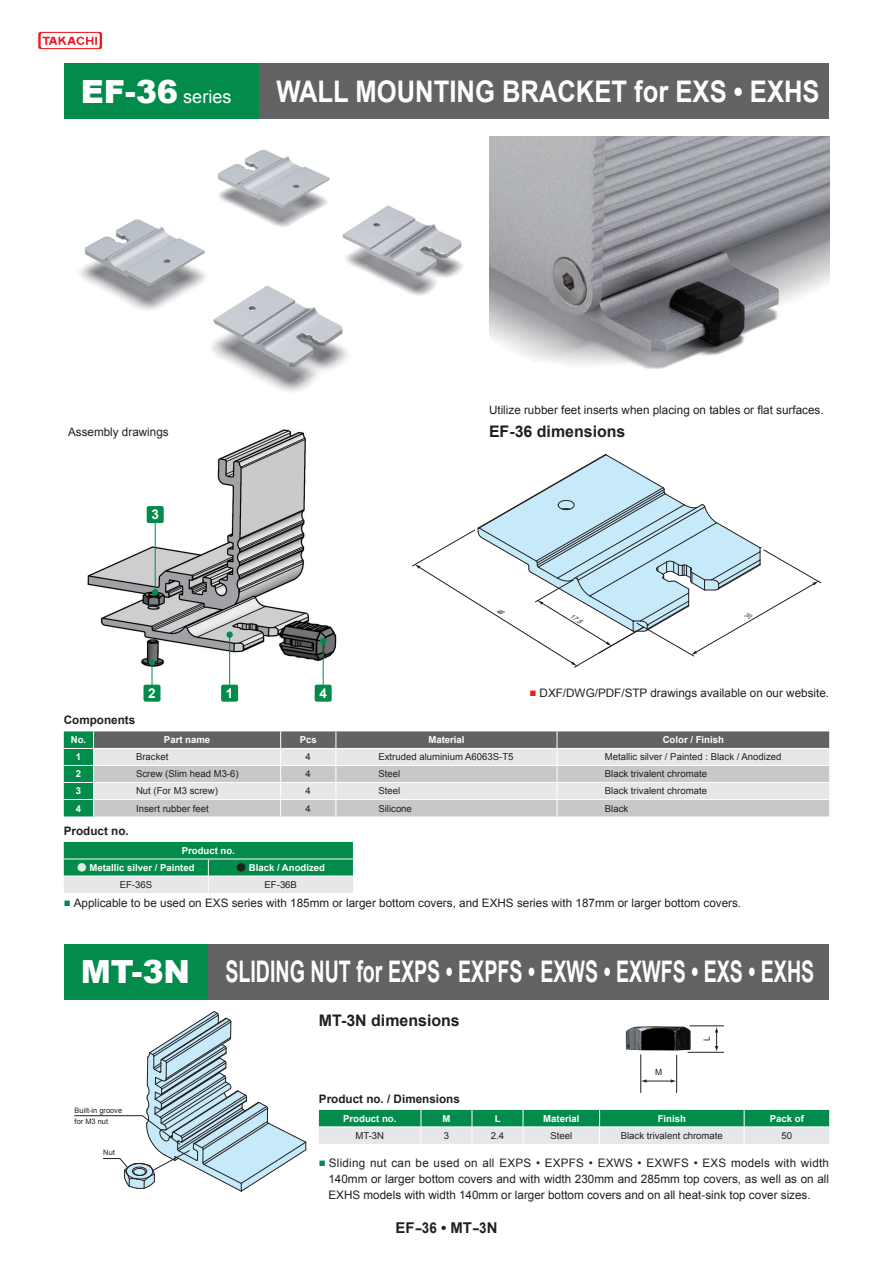
<style>
.page{position:relative;width:893px;height:1263px;background:#fff}
.page>*{position:absolute;margin:0;border:0;box-sizing:border-box;transform-origin:0 0}
.t1{font:700 29.7px "Arial";color:#fff;scale:.66 1}
.t2{font:700 29.7px "Arial";color:#fff;scale:.86 1}
.t3{font:18px "Arial";color:#fff}
.t4{font:700 15.9px "Arial";color:#231f20}
.t5{font:700 14.85px "Arial";color:#231f20}
.t6{font:700 13.5px "Arial";color:#fff}
.t7{font:11.7px/15.9px "Arial";color:#231f20;text-align:justify}
.t8{font:700 11.7px "Arial";color:#231f20}
.t9{font:9.6px "Arial";color:#231f20}
.t10{font:700 9.6px "Arial";color:#fff}
.t11{font:8.55px "Arial";color:#231f20}
.t12{font:7.5px/11.7px "Arial";color:#231f20}
.t13{font:italic 6.6px "Arial";color:#231f20;scale:.94 1}
.s1{font-weight:900;font-size:31.95px}
.s2{color:#ee1d23}
.s3{font-family:"UD Shin Go Pr 6 N";color:#e6e7e9}
.s4{font-family:"UD Shin Go Pr 6 N";color:#231f20}
.s5{color:#028b4b}
</style>
<div class="page">
<svg style="left:38px;top:32px;width:64px;height:17px"></svg>
<svg style="left:641px;top:1079px;width:35px;height:4px"></svg>
<svg style="left:715px;top:1027px;width:3px;height:25px"></svg>
<hr style="left:689px;top:1025px;width:35px;height:1px;background:#231f20">
<hr style="left:687px;top:1052px;width:37px;height:1px;background:#231f20">
<hr style="left:640px;top:1054px;width:1px;height:39px;background:#231f20">
<hr style="left:676px;top:1055px;width:1px;height:38px;background:#231f20">
<img style="left:626px;top:1026px;width:65px;height:25px">
<svg style="left:319px;top:1110px;width:510px;height:34px;background:#7abc9e"></svg>
<svg style="left:74px;top:1011px;width:233px;height:181px"></svg>
<img style="left:87px;top:429px;width:250px;height:247px">
<hr style="left:152px;top:663px;width:1px;height:32px;background:#028b4b">
<svg style="left:149px;top:659px;width:6px;height:6px"></svg>
<div style="left:144px;top:685px;width:17px;height:17px;background:#028b4b;border-radius:2px"></div>
<hr style="left:155px;top:516px;width:1px;height:76px;background:#028b4b">
<svg style="left:152px;top:589px;width:6px;height:6px"></svg>
<div style="left:147px;top:506px;width:17px;height:17px;background:#028b4b;border-radius:2px"></div>
<hr style="left:229px;top:635px;width:1px;height:60px;background:#028b4b">
<div style="left:226px;top:631px;width:7px;height:7px;background:#028b4b;border-radius:50%"></div>
<div style="left:221px;top:685px;width:17px;height:17px;background:#028b4b;border-radius:2px"></div>
<hr style="left:323px;top:641px;width:1px;height:54px;background:#028b4b">
<svg style="left:320px;top:638px;width:6px;height:6px"></svg>
<div style="left:315px;top:685px;width:17px;height:17px;background:#028b4b;border-radius:2px"></div>
<svg style="left:64px;top:731px;width:765px;height:85px;background:#bbc0c0"></svg>
<hr style="left:94px;top:748px;width:187px;height:1px;background:#fff">
<hr style="left:281px;top:748px;width:55px;height:1px;background:#fff">
<hr style="left:336px;top:748px;width:221px;height:1px;background:#fff">
<svg style="left:64px;top:842px;width:289px;height:51px;background:#55ad85"></svg>
<img style="left:79px;top:150px;width:384px;height:242px">
<img style="left:489px;top:136px;width:340px;height:233px">
<div style="left:64px;top:944px;width:144px;height:55px;background:#028b4b"></div>
<div style="left:208px;top:944px;width:621px;height:55px;background:#636366"></div>
<div style="left:64px;top:64px;width:195px;height:55px;background:#028b4b"></div>
<div style="left:259px;top:64px;width:570px;height:55px;background:#636366"></div>
<svg style="left:412px;top:454px;width:409px;height:214px"></svg>
<h2 class="t3" style="left:81px;top:85px;width:152px"><span class="s1">EF-36</span> series</h2>
<h1 class="t2" style="left:276px;top:72px;width:633px">WALL MOUNTING BRACKET for EXS • EXHS</h1>
<p class="t7" style="left:68px;top:424px;width:102px">Assembly drawings</p>
<p class="t6" style="left:151px;top:506px;width:9px">3</p>
<p class="t6" style="left:148px;top:684px;width:9px">2</p>
<p class="t6" style="left:226px;top:684px;width:9px">1</p>
<p class="t6" style="left:319px;top:684px;width:9px">4</p>
<p class="t7" style="left:489px;top:402px;width:336px">Utilize rubber feet inserts when placing on tables or flat surfaces.</p>
<h3 class="t4" style="left:489px;top:421px;width:138px">EF-36 dimensions</h3>
<p class="t13" style="left:573px;top:612px;width:14px;rotate:32deg">17.5</p>
<p class="t7" style="left:530px;top:685px;width:301px"><span class="s2">■</span> DXF/DWG/PDF/STP drawings available on our website.</p>
<p class="t8" style="left:64px;top:713px;width:73px">Components</p>
<p class="t10" style="left:71px;top:733px;width:17px">No.</p>
<p class="t10" style="left:164px;top:733px;width:48px">Part name</p>
<p class="t10" style="left:300px;top:733px;width:19px">Pcs</p>
<p class="t10" style="left:428px;top:733px;width:38px">Material</p>
<p class="t10" style="left:663px;top:733px;width:63px">Color / Finish</p>
<p class="t10" style="left:76px;top:751px;width:7px">1</p>
<p class="t9" style="left:136px;top:751px;width:34px">Bracket</p>
<p class="t9" style="left:306px;top:751px;width:7px">4</p>
<p class="t9" style="left:378px;top:751px;width:137px">Extruded aluminium A6063S-T5</p>
<p class="t9" style="left:605px;top:751px;width:178px">Metallic silver / Painted : Black / Anodized</p>
<p class="t10" style="left:76px;top:768px;width:7px">2</p>
<p class="t9" style="left:136px;top:768px;width:104px">Screw (Slim head M3-6)</p>
<p class="t9" style="left:306px;top:768px;width:7px">4</p>
<p class="t9" style="left:378px;top:768px;width:23px">Steel</p>
<p class="t9" style="left:605px;top:768px;width:104px">Black trivalent chromate</p>
<p class="t10" style="left:76px;top:785px;width:7px">3</p>
<p class="t9" style="left:136px;top:785px;width:83px">Nut (For M3 screw)</p>
<p class="t9" style="left:306px;top:785px;width:7px">4</p>
<p class="t9" style="left:378px;top:785px;width:23px">Steel</p>
<p class="t9" style="left:605px;top:785px;width:104px">Black trivalent chromate</p>
<p class="t10" style="left:76px;top:802px;width:7px">4</p>
<p class="t9" style="left:136px;top:802px;width:74px">Insert rubber feet</p>
<p class="t9" style="left:306px;top:802px;width:7px">4</p>
<p class="t9" style="left:378px;top:802px;width:35px">Silicone</p>
<p class="t9" style="left:605px;top:802px;width:25px">Black</p>
<p class="t8" style="left:64px;top:823px;width:66px">Product no.</p>
<p class="t10" style="left:182px;top:844px;width:55px">Product no.</p>
<p class="t10" style="left:77px;top:861px;width:119px"><span class="s3">●</span> Metallic silver / Painted</p>
<p class="t10" style="left:237px;top:861px;width:90px"><span class="s4">●</span> Black / Anodized</p>
<p class="t9" style="left:120px;top:878px;width:34px">EF-36S</p>
<p class="t9" style="left:265px;top:878px;width:34px">EF-36B</p>
<p class="t7" style="left:64px;top:895px;width:679px"><span class="s5">■</span> Applicable to be used on EXS series with 185mm or larger bottom covers, and EXHS series with 187mm or larger bottom covers.</p>
<h1 class="t1" style="left:81px;top:952px;width:1113px"><span class="s1">MT-3N</span> SLIDING NUT for EXPS • EXPFS • EXWS • EXWFS • EXS • EXHS</h1>
<h3 class="t4" style="left:319px;top:1010px;width:142px">MT-3N dimensions</h3>
<p class="t12" style="left:75px;top:1104px;width:49px">Built-in groove for M3 nut</p>
<p class="t12" style="left:103px;top:1147px;width:13px">Nut</p>
<p class="t11" style="left:655px;top:1066px;width:9px">M</p>
<p class="t11" style="left:701px;top:1041px;width:6px;rotate:-90deg">L</p>
<p class="t8" style="left:319px;top:1091px;width:142px">Product no. / Dimensions</p>
<p class="t10" style="left:343px;top:1112px;width:55px">Product no.</p>
<p class="t10" style="left:442px;top:1112px;width:9px">M</p>
<p class="t10" style="left:495px;top:1112px;width:7px">L</p>
<p class="t10" style="left:543px;top:1112px;width:38px">Material</p>
<p class="t10" style="left:658px;top:1112px;width:30px">Finish</p>
<p class="t10" style="left:770px;top:1112px;width:36px">Pack of</p>
<p class="t9" style="left:355px;top:1129px;width:30px">MT-3N</p>
<p class="t9" style="left:444px;top:1129px;width:7px">3</p>
<p class="t9" style="left:491px;top:1129px;width:15px">2.4</p>
<p class="t9" style="left:550px;top:1129px;width:23px">Steel</p>
<p class="t9" style="left:621px;top:1129px;width:104px">Black trivalent chromate</p>
<p class="t9" style="left:781px;top:1129px;width:12px">50</p>
<p class="t7" style="left:328px;top:1155px;width:502px;text-indent:-10px"><span class="s5">■</span> Sliding nut can be used on all EXPS • EXPFS • EXWS • EXWFS • EXS models with width 140mm or larger bottom covers and with width 230mm and 285mm top covers, as well as on all EXHS models with width 140mm or larger bottom covers and on all heat-sink top cover sizes.</p>
<p class="t5" style="left:395px;top:1218px;width:103px">EF-36 • MT-3N</p>
</div>
